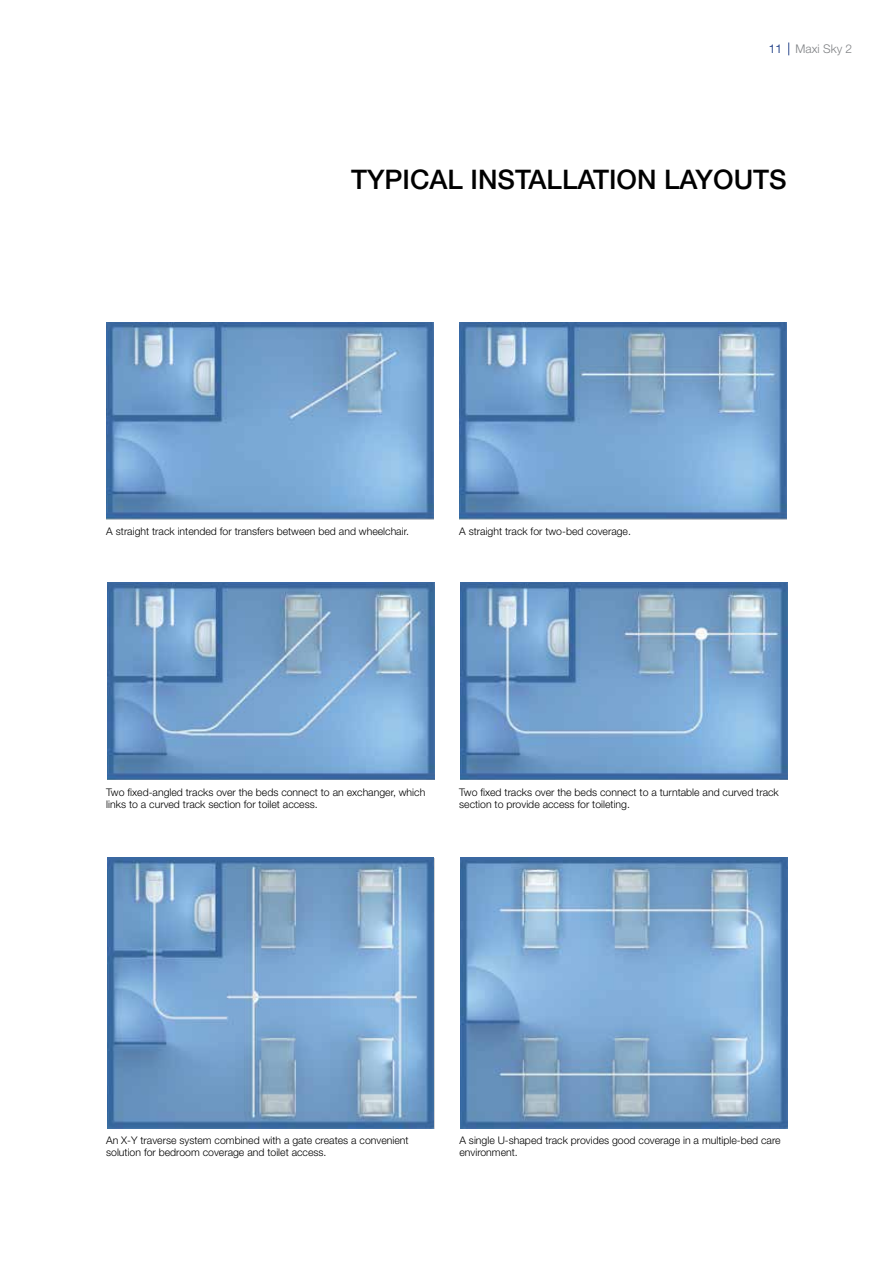
<style>
.page{position:relative;width:893px;height:1263px;background:#fff}
.page>*{position:absolute;margin:0;border:0;box-sizing:border-box;transform-origin:0 0}
.t1{font:500 27px "Helvetica Neue LT Pro";color:#000}
.t2{font:300 12px "Helvetica Neue LT Pro";color:#808285}
.t3{font:300 10.5px/12.6px "Helvetica Neue LT Pro";color:#000}
.s1{font-weight:400;color:#304d8f}
</style>
<div class="page">
<img style="left:107px;top:583px;width:328px;height:197px">
<img style="left:460px;top:858px;width:327px;height:270px">
<img style="left:107px;top:858px;width:327px;height:270px">
<img style="left:460px;top:583px;width:327px;height:197px">
<img style="left:106px;top:322px;width:328px;height:197px">
<img style="left:459px;top:322px;width:328px;height:197px">
<svg style="left:788px;top:43px;width:1px;height:12px"></svg>
<p class="t2" style="left:769px;top:42px;width:85px"><span class="s1">11</span> Maxi Sky 2</p>
<h1 class="t1" style="left:351px;top:164px;width:17px">TYPICAL</h1>
<h1 class="t1" style="left:471px;top:164px;width:17px">INSTALLATION</h1>
<h1 class="t1" style="left:664px;top:164px;width:19px">LAYOUTS</h1>
<p class="t3" style="left:106px;top:525px;width:304px">A straight track intended for transfers between bed and wheelchair.</p>
<p class="t3" style="left:459px;top:525px;width:173px">A straight track for two-bed coverage.</p>
<p class="t3" style="left:106px;top:785px;width:320px">Two fixed-angled tracks over the beds connect to an exchanger, which links to a curved track section for toilet access.</p>
<p class="t3" style="left:459px;top:785px;width:321px">Two fixed tracks over the beds connect to a turntable and curved track section to provide access for toileting.</p>
<p class="t3" style="left:106px;top:1133px;width:304px">An X-Y traverse system combined with a gate creates a convenient solution for bedroom coverage and toilet access.</p>
<p class="t3" style="left:459px;top:1133px;width:323px">A single U-shaped track provides good coverage in a multiple-bed care environment.</p>
</div>
